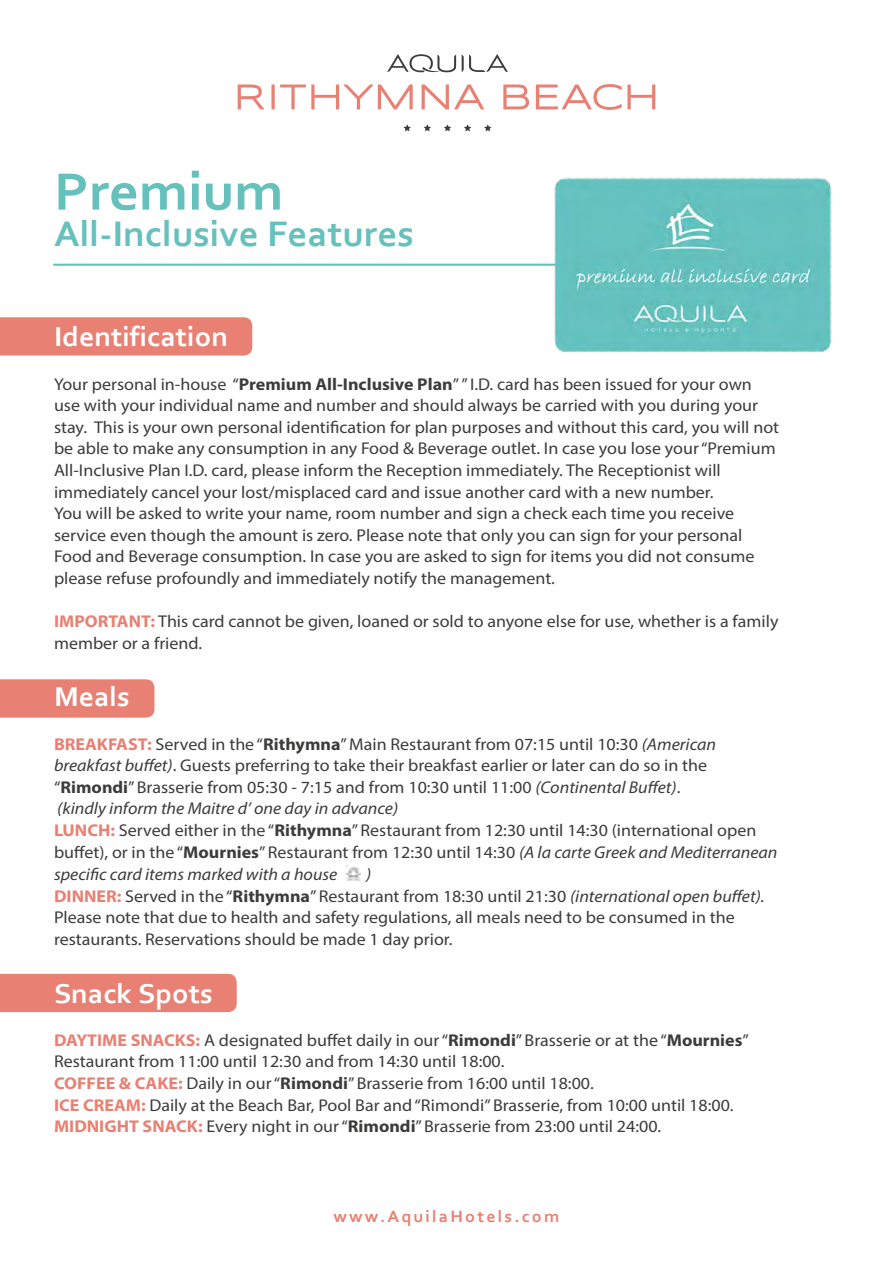
<style>
.page{position:relative;width:893px;height:1263px;background:#fff}
.page>*{position:absolute;margin:0;border:0;box-sizing:border-box;transform-origin:0 0}
.t1{font:700 55.05px "Corbel";color:#66c1bd;scale:1.05 1}
.t2{font:700 37.2px "Corbel";color:#66c1bd;scale:1.05 1}
.t3{font:700 28.5px "Corbel";color:#fff;scale:1.05 1}
.t4{font:17.1px/21.6px "Myriad Pro";color:#3c3c3b;scale:1.05 1}
.t5{font:700 17.1px "Corbel";letter-spacing:.12em;color:#e88173;scale:1.05 1}
.s1{font-weight:700}
.s2{font-weight:700;color:#e88173}
.s3{font-style:italic}
</style>
<div class="page">
<div style="left:0;top:317px;width:252px;height:39px;background:#e88173"></div>
<div style="left:0;top:679px;width:154px;height:39px;background:#e88173"></div>
<div style="left:0;top:974px;width:237px;height:38px;background:#e88173"></div>
<img style="left:346px;top:865px;width:14px;height:15px">
<img style="left:548px;top:177px;width:284px;height:175px">
<svg style="left:238px;top:85px;width:26px;height:24px"></svg>
<svg style="left:271px;top:85px;width:4px;height:24px"></svg>
<svg style="left:280px;top:85px;width:133px;height:24px"></svg>
<svg style="left:422px;top:85px;width:62px;height:24px"></svg>
<svg style="left:503px;top:85px;width:26px;height:24px"></svg>
<svg style="left:536px;top:84px;width:119px;height:26px"></svg>
<svg style="left:403px;top:124px;width:8px;height:7px"></svg>
<svg style="left:424px;top:124px;width:7px;height:7px"></svg>
<svg style="left:444px;top:124px;width:7px;height:7px"></svg>
<svg style="left:464px;top:124px;width:7px;height:7px"></svg>
<svg style="left:484px;top:124px;width:7px;height:7px"></svg>
<svg style="left:462px;top:54px;width:46px;height:18px"></svg>
<svg style="left:387px;top:54px;width:69px;height:18px"></svg>
<hr style="left:54px;top:264px;width:520px;height:2px;background:#66c1bd">
<h1 class="t1" style="left:54px;top:157px;width:220px">Premium</h1>
<h2 class="t2" style="left:54px;top:210px;width:344px">All-Inclusive Features</h2>
<h3 class="t3" style="left:54px;top:319px;width:167px">Identification</h3>
<p class="t4" style="left:54px;top:373px;width:692px">Your personal in-house “<span class="s1">Premium All-Inclusive Plan</span>” ” I.D. card has been issued for your own use with your individual name and number and should always be carried with you during your stay. This is your own personal identification for plan purposes and without this card, you will not be able to make any consumption in any Food &amp; Beverage outlet. In case you lose your “Premium All-Inclusive Plan I.D. card, please inform the Reception immediately. The Receptionist will immediately cancel your lost/misplaced card and issue another card with a new number.<br>You will be asked to write your name, room number and sign a check each time you receive service even though the amount is zero. Please note that only you can sign for your personal Food and Beverage consumption. In case you are asked to sign for items you did not consume please refuse profoundly and immediately notify the management.</p>
<p class="t4" style="left:54px;top:610px;width:691px"><span class="s2">IMPORTANT:</span> This card cannot be given, loaned or sold to anyone else for use, whether is a family member or a friend.</p>
<h3 class="t3" style="left:54px;top:679px;width:74px">Meals</h3>
<p class="t4" style="left:54px;top:733px;width:690px"><span class="s2">BREAKFAST:</span> Served in the “<span class="s1">Rithymna</span>” Main Restaurant from 07:15 until 10:30 <span class="s3">(American breakfast buffet)</span>. Guests preferring to take their breakfast earlier or later can do so in the “<span class="s1">Rimondi</span>” Brasserie from 05:30 - 7:15 and from 10:30 until 11:00 <span class="s3">(Continental Buffet)</span>.<br><span class="s3">(kindly inform the Maitre d’ one day in advance)<br></span><span class="s2">LUNCH:</span> Served either in the “<span class="s1">Rithymna</span>” Restaurant from 12:30 until 14:30 (international open buffet), or in the “<span class="s1">Mournies</span>” Restaurant from 12:30 until 14:30 <span class="s3">(A la carte Greek and Mediterranean specific card items marked with a house</span></p>
<p class="t4" style="left:54px;top:863px;width:678px;text-indent:312px"><span class="s3">)<br></span><span class="s2">DINNER:</span> Served in the “<span class="s1">Rithymna</span>” Restaurant from 18:30 until 21:30 <span class="s3">(international open buffet).<br></span>Please note that due to health and safety regulations, all meals need to be consumed in the restaurants. Reservations should be made 1 day prior.</p>
<h3 class="t3" style="left:54px;top:975px;width:153px">Snack Spots</h3>
<p class="t4" style="left:54px;top:1029px;width:663px"><span class="s2">DAYTIME SNACKS:</span> A designated buffet daily in our “<span class="s1">Rimondi</span>” Brasserie or at the “<span class="s1">Mournies</span>” Restaurant from 11:00 until 12:30 and from 14:30 until 18:00.<br><span class="s2">COFFEE &amp; CAKE:</span> Daily in our “<span class="s1">Rimondi</span>” Brasserie from 16:00 until 18:00.<br><span class="s2">ICE CREAM:</span> Daily at the Beach Bar, Pool Bar and “Rimondi” Brasserie, from 10:00 until 18:00.<br><span class="s2">MIDNIGHT SNACK:</span> Every night in our “<span class="s1">Rimondi</span>” Brasserie from 23:00 until 24:00.</p>
<p class="t5" style="left:333px;top:1206px;width:217px">www.AquilaHotels.com</p>
</div>
